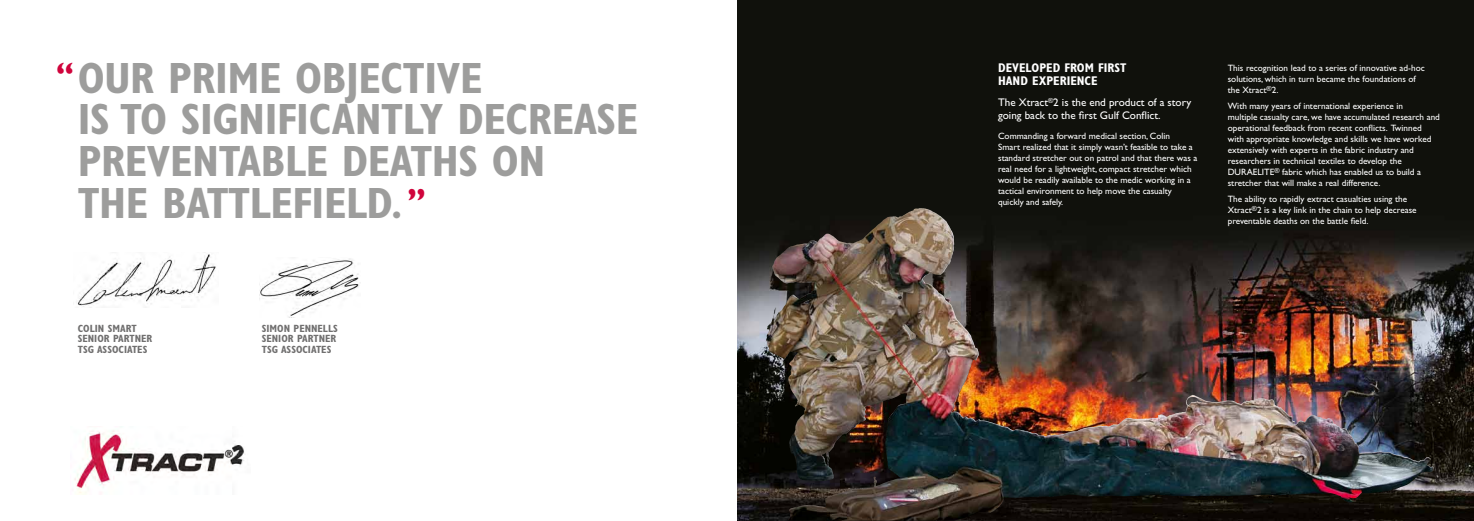
<style>
.page{position:relative;width:1474px;height:521px;background:#fff}
.page>*{position:absolute;margin:0;border:0;box-sizing:border-box;transform-origin:0 0}
.t1{font:700 condensed 43.93px/41.8px "Gill Sans Std";letter-spacing:-.01em;color:#9d9d9c}
.t2{font:700 condensed 37.8px "Gill Sans Std";color:#d0043c}
.t3{font:700 condensed 36.66px "Gill Sans Std";color:#d0043c}
.t4{font:700 condensed 12.69px/13.1px "Gill Sans Std";color:#fff}
.t5{font:11.11px/13.3px "Gill Sans Std";color:#fff}
.t6{font:700 condensed 10.5px/10.5px "Gill Sans Std";color:#706f6f}
.t7{font:9.19px/11px "Gill Sans Std";color:#fff}
</style>
<div class="page">
<img style="left:74px;top:430px;width:170px;height:65px">
<img style="left:260px;top:258px;width:99px;height:59px">
<img style="left:76px;top:254px;width:140px;height:54px">
<img style="left:737px;top:0;width:736px;height:521px">
<img style="left:766px;top:208px;width:154px;height:150px">
<h1 class="t1" style="left:78px;top:57px;width:562px">OUR PRIME OBJECTIVE<br>IS TO SIGNIFICANTLY DECREASE<br>PREVENTABLE DEATHS ON<br>THE BATTLEFIELD.</h1>
<h3 class="t3" style="left:56px;top:53px;width:20px">“</h3>
<h2 class="t2" style="left:407px;top:179px;width:20px">”</h2>
<p class="t6" style="left:78px;top:323px;width:76px">COLIN SMART<br>SENIOR PARTNER<br>TSG</p>
<p class="t6" style="left:97px;top:344px;width:52px">ASSOCIATES</p>
<p class="t6" style="left:262px;top:323px;width:77px">SIMON PENNELLS<br>SENIOR PARTNER<br>TSG</p>
<p class="t6" style="left:281px;top:344px;width:52px">ASSOCIATES</p>
<h3 class="t4" style="left:998px;top:61px;width:130px">DEVELOPED FROM FIRST<br>HAND EXPERIENCE</h3>
<p class="t5" style="left:998px;top:96px;width:195px">The Xtract<sup>®</sup>2 is the end product of a story going back to the first Gulf Conflict.</p>
<p class="t7" style="left:998px;top:130px;width:201px">Commanding a forward medical section, Colin<br>Smart realized that it simply wasn’t feasible to take a standard stretcher out on patrol and that there was a real need for a lightweight, compact stretcher which would be readily available to the medic working in a tactical environment to help move the casualty quickly and safely.</p>
<p class="t7" style="left:1227px;top:62px;width:199px">This recognition lead to a series of innovative ad-hoc solutions, which in turn became the foundations of the Xtract<sup>®</sup>2.</p>
<p class="t7" style="left:1227px;top:100px;width:214px">With many years of international experience in<br>multiple casualty care, we have accumulated research and operational feedback from recent conflicts. Twinned with appropriate knowledge and skills we have worked extensively with experts in the fabric industry and researchers in technical textiles to develop the DURAELITE<sup>®</sup> fabric which has enabled us to build a stretcher that will make a real difference.</p>
<p class="t7" style="left:1227px;top:193px;width:190px">The ability to rapidly extract casualties using the<br>Xtract<sup>®</sup>2 is a key link in the chain to help decrease preventable deaths on the battle field.</p>
</div>
